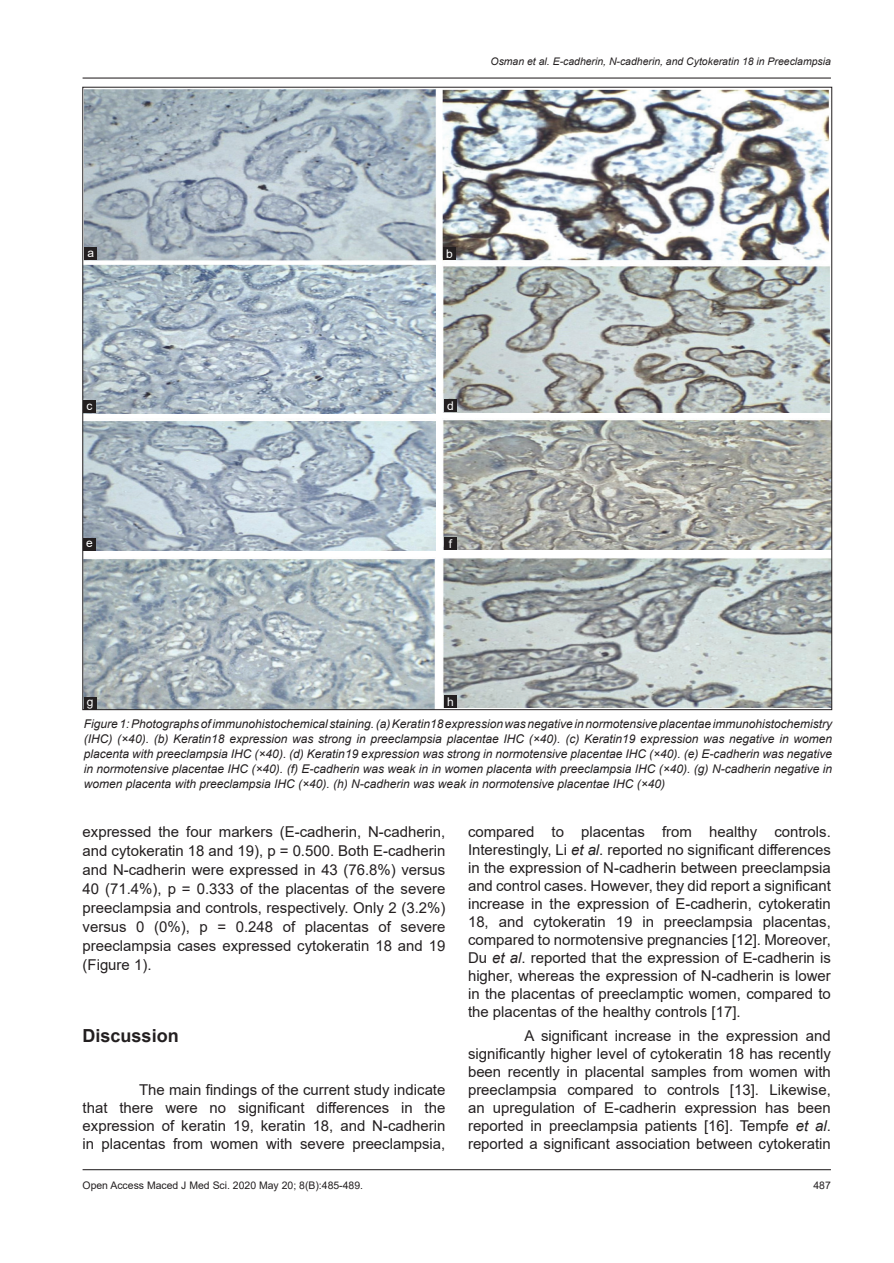
<style>
.page{position:relative;width:894px;height:1263px;background:#fff}
.page>*{position:absolute;margin:0;border:0;box-sizing:border-box;transform-origin:0 0}
.t1{font:700 18px "Arial";color:#231f20}
.TX{font:15px/18px "Arial";color:#231f20;text-align:justify}
.FGC{font:italic 12px/15px "Arial";color:#231f20;text-align:justify}
.LABEL{font:12px "Arial";color:#fff}
.t2{font:italic 10.5px "Arial";color:#231f20}
.t3{font:10.5px "Arial";color:#231f20}
.s1{font-style:italic}
</style>
<div class="page">
<hr style="left:83px;top:78px;width:747px;height:1px;background:#231f20">
<hr style="left:83px;top:1169px;width:747px;height:1px;background:#231f20">
<img style="left:85px;top:89px;width:351px;height:172px">
<img style="left:442px;top:89px;width:387px;height:323px">
<img style="left:85px;top:264px;width:350px;height:149px">
<img style="left:85px;top:421px;width:350px;height:129px">
<img style="left:443px;top:420px;width:386px;height:129px">
<img style="left:85px;top:559px;width:350px;height:149px">
<img style="left:443px;top:558px;width:386px;height:150px">
<div style="left:84px;top:247px;width:13px;height:13px;background:#231f20"></div>
<div style="left:443px;top:247px;width:13px;height:13px;background:#231f20"></div>
<div style="left:83px;top:400px;width:13px;height:13px;background:#231f20"></div>
<div style="left:444px;top:399px;width:12px;height:13px;background:#231f20"></div>
<div style="left:83px;top:538px;width:13px;height:12px;background:#231f20"></div>
<div style="left:444px;top:537px;width:12px;height:13px;background:#231f20"></div>
<div style="left:84px;top:697px;width:13px;height:13px;background:#231f20"></div>
<div style="left:444px;top:695px;width:12px;height:13px;background:#231f20"></div>
<p class="t2" style="left:490px;top:54px;width:342px">Osman et al. E-cadherin, N-cadherin, and Cytokeratin 18 in Preeclampsia</p>
<p class="LABEL" style="left:87px;top:244px;width:8px">a</p>
<p class="LABEL" style="left:446px;top:245px;width:8px">b</p>
<p class="LABEL" style="left:87px;top:397px;width:7px">c</p>
<p class="LABEL" style="left:447px;top:397px;width:8px">d</p>
<p class="LABEL" style="left:86px;top:535px;width:8px">e</p>
<p class="LABEL" style="left:448px;top:535px;width:5px">f</p>
<p class="LABEL" style="left:87px;top:693px;width:8px">g</p>
<p class="LABEL" style="left:447px;top:693px;width:8px">h</p>
<p class="FGC" style="left:84px;top:716px;width:749px">Figure 1: Photographs of immunohistochemical staining. (a) Keratin18 expression was negative in normotensive placentae immunohistochemistry (IHC) (×40). (b) Keratin18 expression was strong in preeclampsia placentae IHC (×40). (c) Keratin19 expression was negative in women placenta with preeclampsia IHC (×40). (d) Keratin19 expression was strong in normotensive placentae IHC (×40). (e) E-cadherin was negative in normotensive placentae IHC (×40). (f) E-cadherin was weak in in women placenta with preeclampsia IHC (×40). (g) N-cadherin negative in women placenta with preeclampsia IHC (×40). (h) N-cadherin was weak in normotensive placentae IHC (×40)</p>
<p class="TX" style="left:83px;top:821px;width:364px;line-height:19px">expressed the four markers (E-cadherin, N-cadherin, and cytokeratin 18 and 19), p = 0.500. Both E-cadherin and N-cadherin were expressed in 43 (76.8%) versus 40 (71.4%), p = 0.333 of the placentas of the severe preeclampsia and controls, respectively. Only 2 (3.2%) versus 0 (0%), p = 0.248 of placentas of severe preeclampsia cases expressed cytokeratin 18 and 19 (Figure 1).</p>
<h1 class="t1" style="left:83px;top:1023px;width:98px">Discussion</h1>
<p class="TX" style="left:83px;top:1080px;width:364px;text-indent:56px">The main findings of the current study indicate that there were no significant differences in the expression of keratin 19, keratin 18, and N-cadherin in placentas from women with severe preeclampsia,</p>
<p class="TX" style="left:468px;top:822px;width:364px">compared to placentas from healthy controls.<br>Interestingly, Li <span class="s1">et al</span>. reported no significant differences in the expression of N-cadherin between preeclampsia and control cases. However, they did report a significant increase in the expression of E-cadherin, cytokeratin 18, and cytokeratin 19 in preeclampsia placentas, compared to normotensive pregnancies [12]. Moreover, Du <span class="s1">et al</span>. reported that the expression of E-cadherin is higher, whereas the expression of N-cadherin is lower in the placentas of preeclamptic women, compared to the placentas of the healthy controls [17].</p>
<p class="TX" style="left:468px;top:1026px;width:364px;text-indent:56px">A significant increase in the expression and significantly higher level of cytokeratin 18 has recently been recently in placental samples from women with preeclampsia compared to controls [13]. Likewise, an upregulation of E-cadherin expression has been reported in preeclampsia patients [16]. Tempfe <span class="s1">et al</span>. reported a significant association between cytokeratin</p>
<p class="t3" style="left:83px;top:1177px;width:282px">Open Access Maced J Med Sci. 2020 May 20; 8(B):485-489.</p>
<p class="t3" style="left:813px;top:1177px;width:19px">487</p>
</div>
